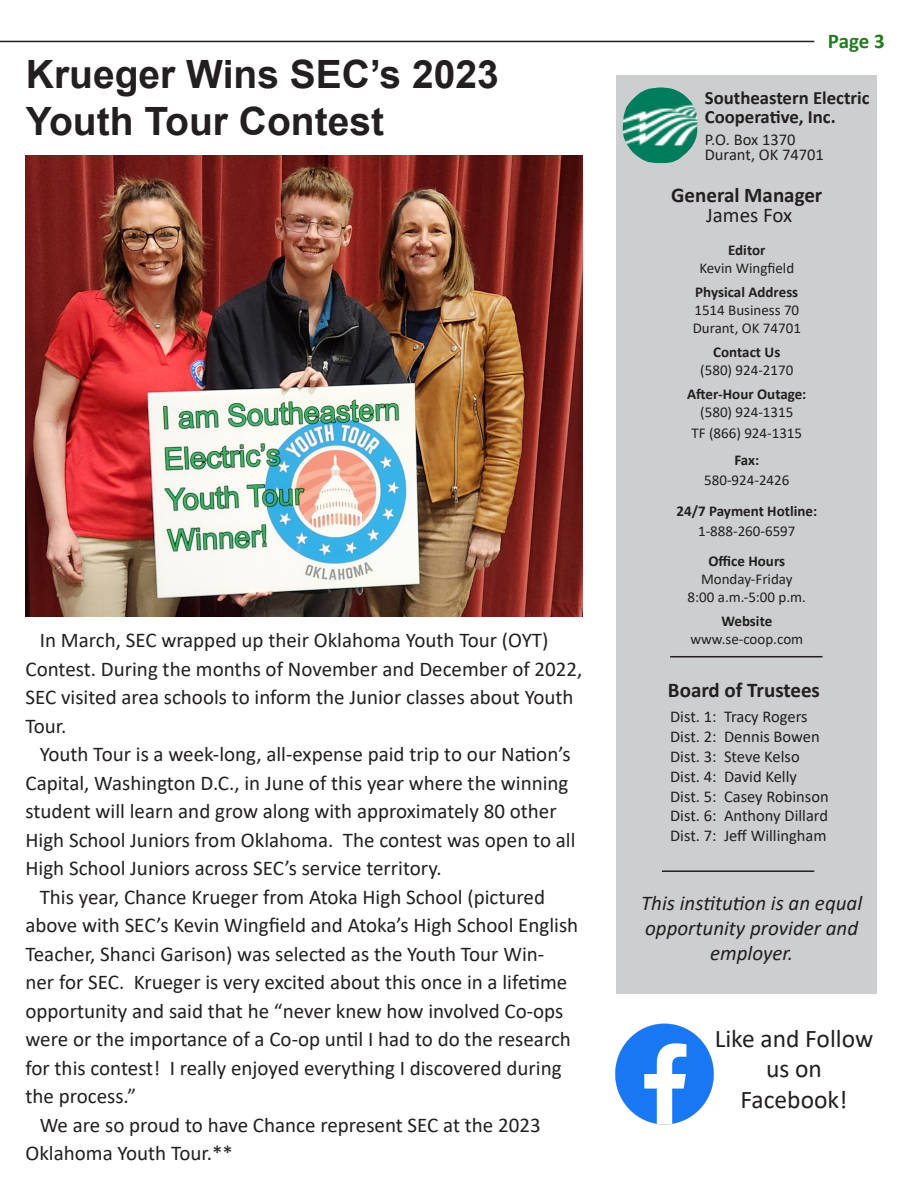
<style>
.page{position:relative;width:918px;height:1188px;background:#fff}
.page>*{position:absolute;margin:0;border:0;box-sizing:border-box;transform-origin:0 0}
.t1{font:700 39px/46.8px "Arial";color:#231f20}
.t2{font:25.5px/30.6px "Calibri";color:#231f20;text-align:center}
.t3{font:21px/28.5px "Calibri";color:#231f20}
.t4{font:italic 21px "Calibri";color:#231f20}
.t5{font:700 21px "Calibri";color:#231f20}
.t6{font:700 21px "Calibri";color:#237b20}
.t7{font:700 18.75px "Calibri";color:#231f20}
.t8{font:16.5px "Calibri";color:#231f20}
.t9{font:15px "Calibri";color:#231f20}
.t10{font:700 15px "Calibri";color:#231f20}
</style>
<div class="page">
<div style="left:617px;top:76px;width:260px;height:918px;background:#cdced0"></div>
<img style="left:623px;top:88px;width:74px;height:75px">
<hr style="left:670px;top:656px;width:153px;height:1px;background:#231f20">
<hr style="left:662px;top:870px;width:152px;height:2px;background:#231f20">
<hr style="left:0;top:41px;width:814px;height:1px;background:#231f20">
<img style="left:615px;top:1023px;width:99px;height:102px">
<img style="left:26px;top:156px;width:557px;height:461px">
<p class="t1" style="left:26px;top:51px;width:474px">Krueger Wins SEC’s 2023<br>Youth Tour Contest</p>
<p class="t3" style="left:26px;top:626px;width:558px;text-indent:14px">In March, SEC wrapped up their Oklahoma Youth Tour (OYT)<br>Contest. During the months of November and December of 2022, SEC visited area schools to inform the Junior classes about Youth Tour.</p>
<p class="t3" style="left:26px;top:740px;width:552px;text-indent:14px">Youth Tour is a week-long, all-expense paid trip to our Nation’s Capital, Washington D.C., in June of this year where the winning student will learn and grow along with approximately 80 other High School Juniors from Oklahoma. The contest was open to all High School Juniors across SEC’s service territory.</p>
<p class="t3" style="left:26px;top:882px;width:554px;text-indent:14px">This year, Chance Krueger from Atoka High School (pictured above with SEC’s Kevin Wingfield and Atoka’s High School English Teacher, Shanci Garison) was selected as the Youth Tour Win&shy;ner for SEC. Krueger is very excited about this once in a lifetime opportunity and said that he “never knew how involved Co-ops were or the importance of a Co-op until I had to do the research for this contest! I really enjoyed everything I discovered during the process.”</p>
<p class="t3" style="left:26px;top:1110px;width:517px;text-indent:14px">We are so proud to have Chance represent SEC at the 2023<br>Oklahoma Youth Tour.**</p>
<p class="t6" style="left:828px;top:26px;width:58px">Page 3</p>
<p class="t7" style="left:705px;top:84px;width:166px">Southeastern Electric</p>
<p class="t7" style="left:705px;top:104px;width:133px">Cooperative, Inc.</p>
<p class="t8" style="left:705px;top:128px;width:92px">P.O. Box 1370</p>
<p class="t8" style="left:705px;top:143px;width:121px">Durant, OK 74701</p>
<p class="t5" style="left:671px;top:180px;width:153px">General Manager</p>
<p class="t3" style="left:706px;top:200px;width:88px">James Fox</p>
<p class="t10" style="left:728px;top:239px;width:39px">Editor</p>
<p class="t9" style="left:699px;top:257px;width:96px">Kevin Wingfield</p>
<p class="t10" style="left:695px;top:281px;width:104px">Physical Address</p>
<p class="t9" style="left:694px;top:299px;width:106px">1514 Business 70</p>
<p class="t9" style="left:693px;top:317px;width:110px">Durant, OK 74701</p>
<p class="t10" style="left:713px;top:341px;width:69px">Contact Us</p>
<p class="t9" style="left:700px;top:359px;width:95px">(580) 924-2170</p>
<p class="t10" style="left:687px;top:383px;width:121px">After-Hour Outage:</p>
<p class="t9" style="left:700px;top:401px;width:95px">(580) 924-1315</p>
<p class="t9" style="left:691px;top:423px;width:112px">TF (866) 924-1315</p>
<p class="t10" style="left:734px;top:450px;width:26px">Fax:</p>
<p class="t9" style="left:704px;top:469px;width:87px">580-924-2426</p>
<p class="t10" style="left:676px;top:501px;width:142px">24/7 Payment Hotline:</p>
<p class="t9" style="left:698px;top:520px;width:99px">1-888-260-6597</p>
<p class="t10" style="left:708px;top:550px;width:78px">Office Hours</p>
<p class="t9" style="left:701px;top:568px;width:93px">Monday-Friday</p>
<p class="t9" style="left:688px;top:586px;width:120px">8:00 a.m.-5:00 p.m.</p>
<p class="t10" style="left:721px;top:610px;width:52px">Website</p>
<p class="t9" style="left:690px;top:628px;width:114px">www.se-coop.com</p>
<p class="t5" style="left:668px;top:675px;width:154px">Board of Trustees</p>
<p class="t8" style="left:670px;top:705px;width:139px">Dist. 1: Tracy Rogers</p>
<p class="t8" style="left:670px;top:725px;width:151px">Dist. 2: Dennis Bowen</p>
<p class="t8" style="left:670px;top:745px;width:131px">Dist. 3: Steve Kelso</p>
<p class="t8" style="left:670px;top:765px;width:128px">Dist. 4: David Kelly</p>
<p class="t8" style="left:670px;top:785px;width:160px">Dist. 5: Casey Robinson</p>
<p class="t8" style="left:670px;top:804px;width:159px">Dist. 6: Anthony Dillard</p>
<p class="t8" style="left:670px;top:824px;width:158px">Dist. 7: Jeff Willingham</p>
<p class="t4" style="left:641px;top:888px;width:223px">This institution is an equal</p>
<p class="t4" style="left:645px;top:914px;width:214px">opportunity provider and</p>
<p class="t4" style="left:710px;top:939px;width:85px">employer.</p>
<p class="t2" style="left:715px;top:1022px;width:160px">Like and Follow us on</p>
<p class="t2" style="left:741px;top:1084px;width:108px">Facebook!</p>
</div>
